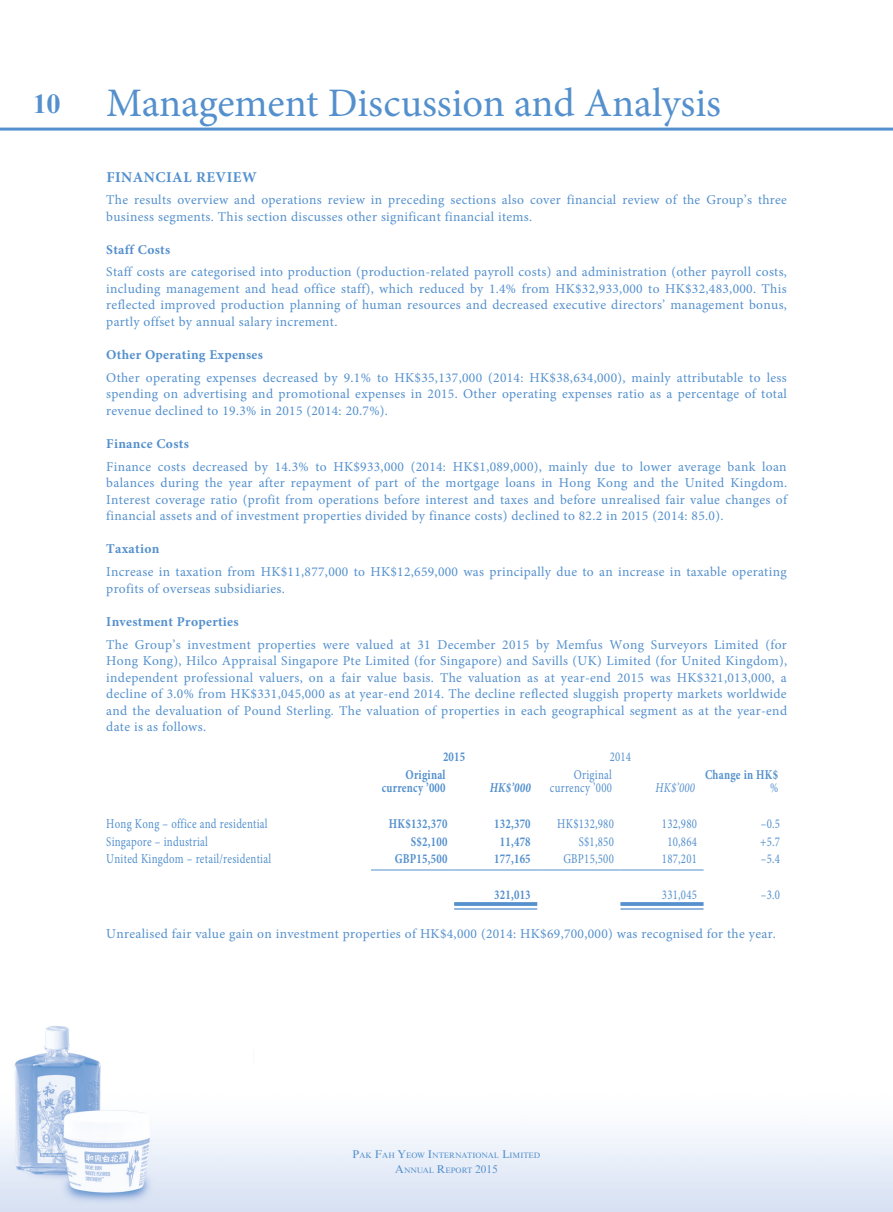
<style>
.page{position:relative;width:893px;height:1212px;background:#fff}
.page>*{position:absolute;margin:0;border:0;box-sizing:border-box;transform-origin:0 0}
.t1{font:40.5px "Minion Pro";letter-spacing:-.005em;color:#5490cd}
.t2{font:700 15px "Minion Pro";letter-spacing:.03em;color:#5490cd}
.t3{font:13.5px/16.5px "Minion Pro";letter-spacing:.025em;color:#5490cd;text-align:justify}
.t4{font:13.5px/13.5px "Minion Pro";letter-spacing:.025em;color:#5490cd;text-align:right;scale:.8 1}
.t5{font:700 13.5px/13.5px "Minion Pro";letter-spacing:.02em;color:#5490cd;text-align:right;scale:.8 1}
.t6{font:700 13.5px "Minion Pro";letter-spacing:.02em;color:#5490cd}
.t7{font:italic 700 13.5px "Minion Pro";color:#5490cd;scale:.8 1}
.t8{font:italic 13.5px "Minion Pro";color:#5490cd;scale:.8 1}
.t9{font:7.8px/15px "Times New Roman MT Std";color:#5490cd;text-align:center}
.s1{font-family:"Times New Roman MT Std";font-weight:700;font-size:27px}
.s2{font-size:11.25px}
</style>
<div class="page">
<img style="left:0;top:1026px;width:893px;height:186px">
<hr style="left:0;top:128px;width:893px;height:3px;background:#5490cd">
<hr style="left:371px;top:869px;width:83px;height:1px;background:#5490cd">
<hr style="left:454px;top:869px;width:83px;height:1px;background:#5490cd">
<hr style="left:537px;top:869px;width:83px;height:1px;background:#5490cd">
<hr style="left:620px;top:869px;width:83px;height:1px;background:#5490cd">
<svg style="left:454px;top:902px;width:83px;height:4px"></svg>
<hr style="left:454px;top:908px;width:83px;height:1px;background:#5490cd">
<svg style="left:620px;top:902px;width:83px;height:4px"></svg>
<hr style="left:620px;top:908px;width:83px;height:1px;background:#5490cd">
<h1 class="t1" style="left:33px;top:76px;width:689px"><span class="s1">10</span> Management Discussion and Analysis</h1>
<p class="t2" style="left:106px;top:167px;width:152px">FINANCIAL REVIEW</p>
<p class="t3" style="left:106px;top:192px;width:682px">The results overview and operations review in preceding sections also cover financial review of the Group’s three business segments. This section discusses other significant financial items.</p>
<p class="t6" style="left:106px;top:240px;width:65px">Staff Costs</p>
<p class="t3" style="left:106px;top:264px;width:682px">Staff costs are categorised into production (production-related payroll costs) and administration (other payroll costs, including management and head office staff), which reduced by 1.4% from HK$32,933,000 to HK$32,483,000. This reflected improved production planning of human resources and decreased executive directors’ management bonus, partly offset by annual salary increment.</p>
<p class="t6" style="left:106px;top:345px;width:158px">Other Operating Expenses</p>
<p class="t3" style="left:106px;top:369px;width:682px">Other operating expenses decreased by 9.1% to HK$35,137,000 (2014: HK$38,634,000), mainly attributable to less spending on advertising and promotional expenses in 2015. Other operating expenses ratio as a percentage of total revenue declined to 19.3% in 2015 (2014: 20.7%).</p>
<p class="t6" style="left:106px;top:434px;width:84px">Finance Costs</p>
<p class="t3" style="left:106px;top:458px;width:682px">Finance costs decreased by 14.3% to HK$933,000 (2014: HK$1,089,000), mainly due to lower average bank loan balances during the year after repayment of part of the mortgage loans in Hong Kong and the United Kingdom.<br>Interest coverage ratio (profit from operations before interest and taxes and before unrealised fair value changes of financial assets and of investment properties divided by finance costs) declined to 82.2 in 2015 (2014: 85.0).</p>
<p class="t6" style="left:106px;top:539px;width:55px">Taxation</p>
<p class="t3" style="left:106px;top:564px;width:682px">Increase in taxation from HK$11,877,000 to HK$12,659,000 was principally due to an increase in taxable operating profits of overseas subsidiaries.</p>
<p class="t6" style="left:106px;top:612px;width:134px">Investment Properties</p>
<p class="t3" style="left:106px;top:636px;width:682px">The Group’s investment properties were valued at 31 December 2015 by Memfus Wong Surveyors Limited (for Hong Kong), Hilco Appraisal Singapore Pte Limited (for Singapore) and Savills (UK) Limited (for United Kingdom), independent professional valuers, on a fair value basis. The valuation as at year-end 2015 was HK$321,013,000, a decline of 3.0% from HK$331,045,000 as at year-end 2014. The decline reflected sluggish property markets worldwide and the devaluation of Pound Sterling. The valuation of properties in each geographical segment as at the year-end date is as follows.</p>
<p class="t5" style="left:443px;top:750px;width:29px">2015</p>
<p class="t4" style="left:610px;top:750px;width:28px">2014</p>
<p class="t5" style="left:382px;top:767px;width:81px">Original currency ’000</p>
<p class="t4" style="left:550px;top:768px;width:79px">Original currency ’000</p>
<p class="t5" style="left:705px;top:767px;width:93px">Change in HK$</p>
<p class="t4" style="left:770px;top:781px;width:12px">%</p>
<p class="t8" style="left:656px;top:779px;width:51px">HK$’000</p>
<p class="t7" style="left:490px;top:778px;width:53px">HK$’000</p>
<p class="t4" style="left:106px;top:817px;width:203px">Hong Kong – office and residential</p>
<p class="t5" style="left:389px;top:816px;width:75px">HK$132,370</p>
<p class="t5" style="left:494px;top:816px;width:47px">132,370</p>
<p class="t4" style="left:557px;top:817px;width:72px">HK$132,980</p>
<p class="t4" style="left:662px;top:817px;width:45px">132,980</p>
<p class="t4" style="left:761px;top:817px;width:25px">–0.5</p>
<p class="t4" style="left:106px;top:834px;width:128px">Singapore – industrial</p>
<p class="t5" style="left:411px;top:834px;width:47px">S$2,100</p>
<p class="t5" style="left:500px;top:834px;width:40px">11,478</p>
<p class="t4" style="left:579px;top:834px;width:45px">S$1,850</p>
<p class="t4" style="left:667px;top:834px;width:39px">10,864</p>
<p class="t4" style="left:760px;top:834px;width:26px">+5.7</p>
<p class="t4" style="left:106px;top:852px;width:207px">United Kingdom – retail/residential</p>
<p class="t5" style="left:395px;top:852px;width:68px">GBP15,500</p>
<p class="t5" style="left:494px;top:852px;width:47px">177,165</p>
<p class="t4" style="left:563px;top:852px;width:65px">GBP15,500</p>
<p class="t4" style="left:662px;top:852px;width:45px">187,201</p>
<p class="t4" style="left:761px;top:852px;width:25px">–5.4</p>
<p class="t5" style="left:494px;top:888px;width:47px">321,013</p>
<p class="t4" style="left:662px;top:888px;width:45px">331,045</p>
<p class="t4" style="left:761px;top:888px;width:25px">–3.0</p>
<p class="t3" style="left:106px;top:926px;width:671px">Unrealised fair value gain on investment properties of HK$4,000 (2014: HK$69,700,000) was recognised for the year.</p>
<p class="t9" style="left:353px;top:1147px;width:189px"><span class="s2">P</span>AK <span class="s2">F</span>AH <span class="s2">Y</span>EOW <span class="s2">I</span>NTERNATIONAL <span class="s2">L</span>IMITED<br><span class="s2">A</span>NNUAL <span class="s2">R</span>EPORT <span class="s2">2015</span></p>
</div>
